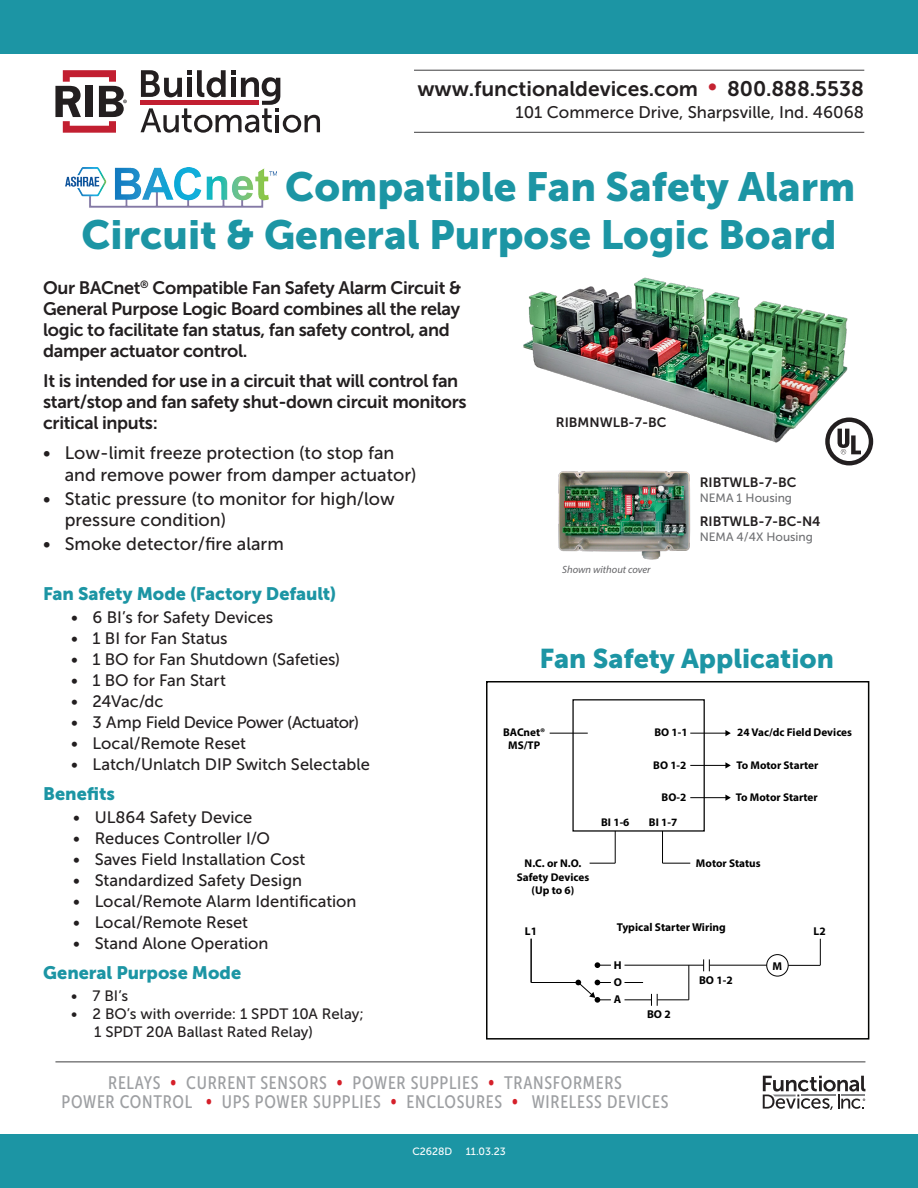
<style>
.page{position:relative;width:918px;height:1188px;background:#fff}
.page>*{position:absolute;margin:0;border:0;box-sizing:border-box;transform-origin:0 0}
.t1{font:40.5px/48.6px "Museo Sans 900";color:#1c95a4}
.t2{font:27px "Museo Sans 900";color:#1c95a4}
.t3{font:21px "Museo Sans 700";color:#231f20}
.t4{font:18px/21px "Museo Sans 700";letter-spacing:-.02em;color:#231f20}
.t5{font:18px/21.6px "Museo Sans 500";color:#231f20}
.t6{font:18px "Museo Sans Cond 500";letter-spacing:.04em;color:#9d9fa2}
.t7{font:18px "Museo Sans 900";letter-spacing:-.005em;color:#1c95a4}
.t8{font:16.8px "Museo Sans 500";color:#231f20}
.t9{font:16.5px "Museo Sans 500";color:#231f20}
.t10{font:16.5px "Museo Sans 500";letter-spacing:-.025em;color:#231f20}
.t11{font:15px "Museo Sans 500";color:#231f20}
.t12{font:13.5px "Museo Sans 700";color:#231f20}
.t13{font:12px "Museo Sans 500";color:#6f7073}
.t14{font:700 11.4px "Myriad Pro";color:#000}
.t15{font:700 11.25px/13.5px "Myriad Pro";color:#000;text-align:center}
.t16{font:italic 10.5px "Myriad Pro";color:#636366}
.t17{font:10.5px "Museo Sans 500";color:#fff}
.s1{color:#c42231}
.s2{color:#d5202a}
</style>
<div class="page">
<div style="left:0;top:0;width:918px;height:54px;background:#1c95a4"></div>
<div style="left:0;top:1134px;width:918px;height:54px;background:#1c95a4"></div>
<hr style="left:414px;top:70px;width:450px;height:1px;background:#3e3e3f">
<hr style="left:55px;top:1061px;width:810px;height:1px;background:#3e3e3f">
<svg style="left:55px;top:70px;width:72px;height:63px"></svg>
<svg style="left:141px;top:70px;width:179px;height:63px"></svg>
<svg style="left:763px;top:1076px;width:102px;height:34px"></svg>
<hr style="left:414px;top:132px;width:450px;height:1px;background:#3e3e3f">
<img style="left:523px;top:277px;width:331px;height:189px">
<img style="left:65px;top:168px;width:212px;height:40px">
<svg style="left:825px;top:418px;width:48px;height:47px"></svg>
<img style="left:555px;top:450px;width:138px;height:110px">
<hr style="left:690px;top:733px;width:36px;height:1px;background:#000">
<svg style="left:725px;top:730px;width:6px;height:6px"></svg>
<div style="left:572px;top:699px;width:133px;height:133px;border:1px solid #000"></div>
<hr style="left:690px;top:765px;width:36px;height:1px;background:#000">
<svg style="left:725px;top:762px;width:6px;height:7px"></svg>
<hr style="left:690px;top:797px;width:36px;height:1px;background:#000">
<svg style="left:725px;top:795px;width:6px;height:6px"></svg>
<hr style="left:550px;top:733px;width:38px;height:1px;background:#000">
<hr style="left:615px;top:831px;width:1px;height:32px;background:#000">
<hr style="left:662px;top:831px;width:1px;height:32px;background:#000">
<svg style="left:590px;top:863px;width:25px;height:1px"></svg>
<svg style="left:663px;top:863px;width:27px;height:1px"></svg>
<hr style="left:531px;top:982px;width:47px;height:1px;background:#000">
<svg style="left:595px;top:962px;width:16px;height:6px"></svg>
<svg style="left:625px;top:982px;width:18px;height:1px"></svg>
<hr style="left:625px;top:965px;width:79px;height:1px;background:#000">
<svg style="left:703px;top:959px;width:7px;height:12px"></svg>
<svg style="left:625px;top:994px;width:33px;height:12px"></svg>
<hr style="left:657px;top:1000px;width:32px;height:1px;background:#000">
<hr style="left:689px;top:965px;width:1px;height:35px;background:#000">
<svg style="left:820px;top:939px;width:1px;height:26px"></svg>
<hr style="left:710px;top:965px;width:57px;height:1px;background:#000">
<div style="left:766px;top:954px;width:23px;height:22px;border:1px solid #000;border-radius:50%"></div>
<hr style="left:788px;top:965px;width:32px;height:1px;background:#000">
<hr style="left:531px;top:939px;width:1px;height:44px;background:#000">
<svg style="left:575px;top:980px;width:36px;height:23px"></svg>
<div style="left:486px;top:681px;width:383px;height:359px;border:2px solid #040503"></div>
<p class="t3" style="left:417px;top:77px;width:448px">www.functionaldevices.com <span class="s1">•</span> 800.888.5538</p>
<p class="t8" style="left:515px;top:103px;width:350px">101 Commerce Drive, Sharpsville, Ind. 46068</p>
<p class="t1" style="left:81px;top:162px;width:775px;text-indent:204px">Compatible Fan Safety Alarm<br>Circuit &amp; General Purpose Logic Board</p>
<p class="t4" style="left:43px;top:278px;width:420px">Our BACnet<sup>®</sup> Compatible Fan Safety Alarm Circuit &amp; General Purpose Logic Board combines all the relay logic to facilitate fan status, fan safety control, and damper actuator control.</p>
<p class="t4" style="left:43px;top:371px;width:425px">It is intended for use in a circuit that will control fan start/stop and fan safety shut-down circuit monitors critical inputs:</p>
<p class="t5" style="left:65px;top:442px;width:353px;text-indent:-22px">• Low-limit freeze protection (to stop fan and remove power from damper actuator)</p>
<p class="t5" style="left:65px;top:488px;width:332px;line-height:21px;text-indent:-22px">• Static pressure (to monitor for high/low pressure condition)</p>
<p class="t5" style="left:43px;top:533px;width:242px">• Smoke detector/fire alarm</p>
<p class="t7" style="left:43px;top:584px;width:295px">Fan Safety Mode (Factory Default)</p>
<p class="t9" style="left:71px;top:609px;width:204px">• 6 BI’s for Safety Devices</p>
<p class="t9" style="left:71px;top:630px;width:158px">• 1 BI for Fan Status</p>
<p class="t9" style="left:71px;top:651px;width:271px">• 1 BO for Fan Shutdown (Safeties)</p>
<p class="t9" style="left:71px;top:672px;width:156px">• 1 BO for Fan Start</p>
<p class="t9" style="left:71px;top:693px;width:94px">• 24Vac/dc</p>
<p class="t10" style="left:71px;top:714px;width:290px">• 3 Amp Field Device Power (Actuator)</p>
<p class="t9" style="left:71px;top:735px;width:177px">• Local/Remote Reset</p>
<p class="t9" style="left:71px;top:756px;width:300px">• Latch/Unlatch DIP Switch Selectable</p>
<p class="t7" style="left:43px;top:783px;width:73px">Benefits</p>
<p class="t9" style="left:73px;top:808px;width:181px">• UL864 Safety Device</p>
<p class="t9" style="left:73px;top:829px;width:199px">• Reduces Controller I/O</p>
<p class="t9" style="left:73px;top:850px;width:234px">• Saves Field Installation Cost</p>
<p class="t9" style="left:73px;top:871px;width:230px">• Standardized Safety Design</p>
<p class="t9" style="left:73px;top:892px;width:285px">• Local/Remote Alarm Identification</p>
<p class="t9" style="left:73px;top:913px;width:177px">• Local/Remote Reset</p>
<p class="t9" style="left:73px;top:934px;width:197px">• Stand Alone Operation</p>
<p class="t7" style="left:43px;top:962px;width:199px">General Purpose Mode</p>
<p class="t11" style="left:71px;top:988px;width:59px">• 7 BI’s</p>
<p class="t11" style="left:71px;top:1006px;width:294px">• 2 BO’s with override: 1 SPDT 10A Relay;</p>
<p class="t11" style="left:94px;top:1024px;width:220px">1 SPDT 20A Ballast Rated Relay)</p>
<p class="t12" style="left:556px;top:415px;width:112px">RIBMNWLB-7-BC</p>
<p class="t16" style="left:562px;top:563px;width:90px">Shown without cover</p>
<p class="t12" style="left:700px;top:474px;width:98px">RIBTWLB-7-BC</p>
<p class="t13" style="left:700px;top:491px;width:94px">NEMA 1 Housing</p>
<p class="t12" style="left:700px;top:513px;width:122px">RIBTWLB-7-BC-N4</p>
<p class="t13" style="left:700px;top:530px;width:115px">NEMA 4/4X Housing</p>
<p class="t2" style="left:540px;top:643px;width:296px">Fan Safety Application</p>
<p class="t15" style="left:503px;top:725px;width:44px">BACnet®<br>MS/TP</p>
<p class="t15" style="left:654px;top:725px;width:35px">BO 1-1</p>
<p class="t15" style="left:653px;top:758px;width:35px">BO 1-2</p>
<p class="t15" style="left:662px;top:790px;width:26px">BO-2</p>
<p class="t15" style="left:601px;top:815px;width:30px">BI 1-6</p>
<p class="t15" style="left:649px;top:815px;width:30px">BI 1-7</p>
<p class="t15" style="left:737px;top:725px;width:116px">24 Vac/dc Field Devices</p>
<p class="t15" style="left:737px;top:758px;width:83px">To Motor Starter</p>
<p class="t15" style="left:736px;top:790px;width:83px">To Motor Starter</p>
<p class="t15" style="left:517px;top:856px;width:74px">N.C. or N.O.<br>Safety Devices (Up to 6)</p>
<p class="t15" style="left:696px;top:856px;width:66px">Motor Status</p>
<p class="t14" style="left:617px;top:919px;width:111px">Typical Starter Wiring</p>
<p class="t14" style="left:525px;top:924px;width:14px">L1</p>
<p class="t14" style="left:814px;top:924px;width:14px">L2</p>
<p class="t14" style="left:773px;top:958px;width:11px">M</p>
<p class="t14" style="left:614px;top:957px;width:9px">H</p>
<p class="t14" style="left:614px;top:975px;width:10px">O</p>
<p class="t14" style="left:614px;top:992px;width:9px">A</p>
<p class="t14" style="left:647px;top:1007px;width:25px">BO 2</p>
<p class="t14" style="left:699px;top:972px;width:35px">BO 1-2</p>
<p class="t6" style="left:108px;top:1073px;width:515px">RELAYS <span class="s2">•</span> CURRENT SENSORS <span class="s2">•</span> POWER SUPPLIES <span class="s2">•</span> TRANSFORMERS</p>
<p class="t6" style="left:62px;top:1092px;width:608px">POWER CONTROL <span class="s2">•</span> UPS POWER SUPPLIES <span class="s2">•</span> ENCLOSURES <span class="s2">•</span> WIRELESS DEVICES</p>
<p class="t17" style="left:412px;top:1145px;width:42px">C2628D</p>
<p class="t17" style="left:466px;top:1145px;width:41px">11.03.23</p>
</div>
